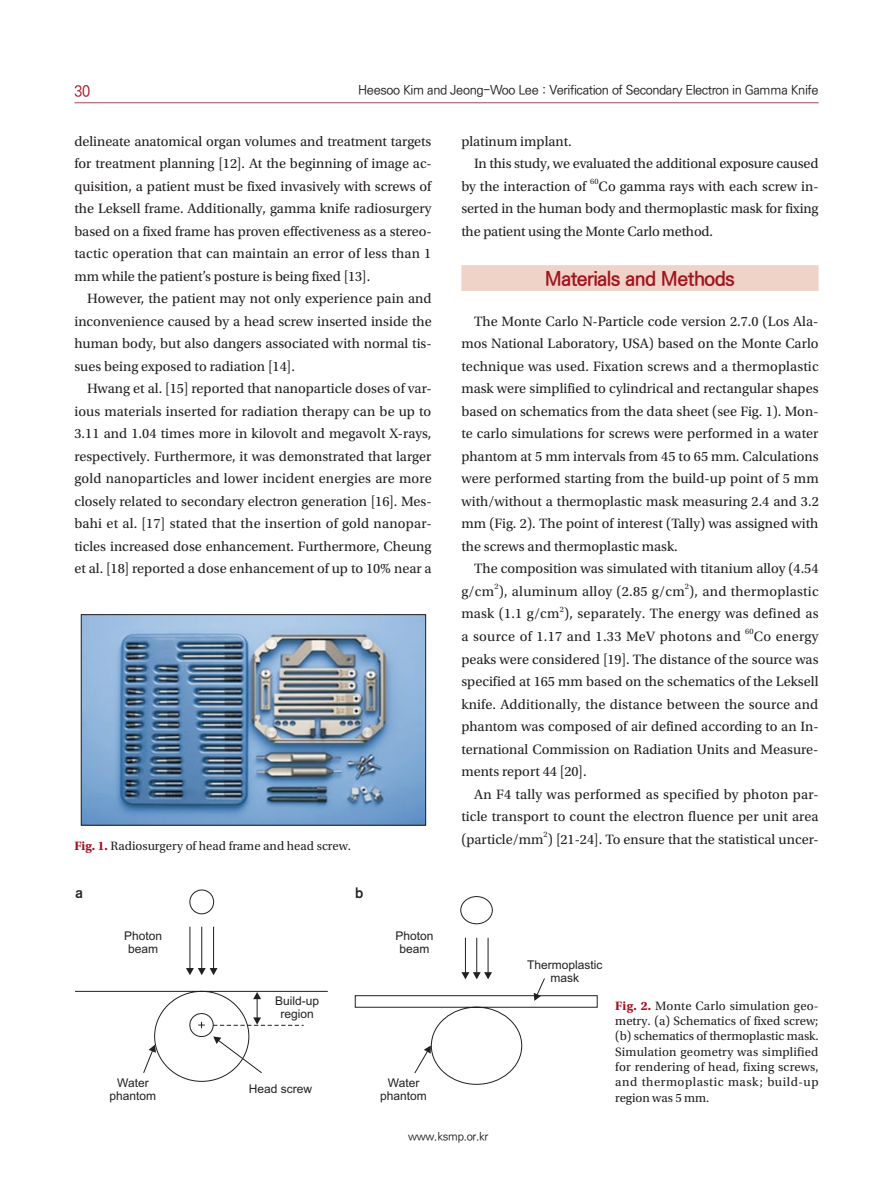
<style>
.page{position:relative;width:893px;height:1191px;background:#fff}
.page>*{position:absolute;margin:0;border:0;box-sizing:border-box;transform-origin:0 0}
.t1{font:700 19.5px "Ko Pub Dotum";letter-spacing:-.025em;color:#a1131d}
.t2{font:500 15px "Ko Pub Dotum";color:#a1131d;scale:.95 1}
.t3{font:15px "Gothic 725 BT Bold A";color:#231f20}
.t4{font:14.25px/22.5px "Utopia Std";color:#231f20;text-align:justify}
.t5{font:14.25px "Utopia Std";letter-spacing:.025em;color:#231f20}
.t6{font:12.75px/15.3px "Utopia Std";letter-spacing:.01em;color:#231f20}
.t7{font:500 12.75px "Ko Pub Dotum";letter-spacing:-.03em;color:#231f20}
.t8{font:12px/13.4px "Arial";color:#231f20;text-align:center}
.t9{font:500 11.25px "Ko Pub Dotum";letter-spacing:-.03em;color:#231f20}
.t10{font:8.25px "Utopia Std";color:#231f20}
.s1{font-weight:700;color:#a1131d}
</style>
<div class="page">
<hr style="left:74px;top:102px;width:745px;height:1px;background:#ad4353">
<div style="left:461px;top:265px;width:358px;height:26px;background:#efd3c8"></div>
<svg style="left:354px;top:896px;width:244px;height:189px"></svg>
<hr style="left:476px;top:937px;width:1px;height:35px;background:#231f20">
<hr style="left:488px;top:937px;width:1px;height:35px;background:#231f20">
<svg style="left:461px;top:972px;width:31px;height:7px"></svg>
<svg style="left:414px;top:1045px;width:17px;height:29px"></svg>
<svg style="left:534px;top:977px;width:12px;height:24px"></svg>
<svg style="left:75px;top:889px;width:253px;height:193px"></svg>
<hr style="left:201px;top:926px;width:1px;height:42px;background:#231f20">
<hr style="left:213px;top:926px;width:1px;height:42px;background:#231f20">
<svg style="left:186px;top:968px;width:32px;height:7px"></svg>
<svg style="left:143px;top:1044px;width:13px;height:30px"></svg>
<svg style="left:213px;top:1036px;width:50px;height:38px"></svg>
<svg style="left:213px;top:992px;width:91px;height:33px"></svg>
<svg style="left:198px;top:1021px;width:7px;height:7px"></svg>
<img style="left:83px;top:616px;width:341px;height:207px">
<div style="left:81px;top:614px;width:345px;height:211px;border:1px solid #231f20"></div>
<p class="t2" style="left:74px;top:84px;width:18px">30</p>
<p class="t7" style="left:358px;top:83px;width:462px">Heesoo Kim and Jeong-Woo Lee：Verification of Secondary Electron in Gamma Knife</p>
<p class="t4" style="left:74px;top:130px;width:359px">delineate anatomical organ volumes and treatment targets for treatment planning [12]. At the beginning of image ac&shy;quisition, a patient must be fixed invasively with screws of the Leksell frame. Additionally, gamma knife radiosurgery based on a fixed frame has proven effectiveness as a stereo&shy;tactic operation that can maintain an error of less than 1 mm while the patient’s posture is being fixed [13].</p>
<p class="t4" style="left:74px;top:288px;width:359px;text-indent:13px">However, the patient may not only experience pain and inconvenience caused by a head screw inserted inside the human body, but also dangers associated with normal tis&shy;sues being exposed to radiation [14].</p>
<p class="t4" style="left:74px;top:378px;width:359px;text-indent:13px">Hwang et al. [15] reported that nanoparticle doses of var&shy;ious materials inserted for radiation therapy can be up to 3.11 and 1.04 times more in kilovolt and megavolt X-rays, respectively. Furthermore, it was demonstrated that larger gold nanoparticles and lower incident energies are more closely related to secondary electron generation [16]. Mes&shy;bahi et al. [17] stated that the insertion of gold nanopar&shy;ticles increased dose enhancement. Furthermore, Cheung et al. [18] reported a dose enhancement of up to 10% near a</p>
<p class="t6" style="left:74px;top:838px;width:278px"><span class="s1">Fig. 1.</span> Radiosurgery of head frame and head screw.</p>
<p class="t3" style="left:75px;top:884px;width:9px">a</p>
<p class="t3" style="left:355px;top:884px;width:10px">b</p>
<p class="t8" style="left:124px;top:929px;width:40px">Photon beam</p>
<p class="t8" style="left:275px;top:993px;width:46px">Build-up region</p>
<p class="t8" style="left:396px;top:929px;width:40px">Photon beam</p>
<p class="t8" style="left:110px;top:1075px;width:48px">Water phantom</p>
<p class="t8" style="left:249px;top:1082px;width:65px">Head screw</p>
<p class="t8" style="left:380px;top:1075px;width:48px">Water phantom</p>
<p class="t4" style="left:461px;top:130px;width:112px">platinum implant.</p>
<p class="t4" style="left:474px;top:153px;width:346px">In this study, we evaluated the additional exposure caused</p>
<p class="t4" style="left:461px;top:175px;width:127px">by the interaction of</p>
<p class="t10" style="left:590px;top:177px;width:10px">60</p>
<p class="t4" style="left:461px;top:175px;width:359px;text-indent:137px">Co gamma rays with each screw in&shy;serted in the human body and thermoplastic mask for fixing the patient using the Monte Carlo method.</p>
<h1 class="t1" style="left:545px;top:269px;width:192px">Materials and Methods</h1>
<p class="t4" style="left:461px;top:310px;width:359px;text-indent:13px">The Monte Carlo N-Particle code version 2.7.0 (Los Ala&shy;mos National Laboratory, USA) based on the Monte Carlo technique was used. Fixation screws and a thermoplastic mask were simplified to cylindrical and rectangular shapes based on schematics from the data sheet (see Fig. 1). Mon&shy;te carlo simulations for screws were performed in a water phantom at 5 mm intervals from 45 to 65 mm. Calculations were performed starting from the build-up point of 5 mm with/without a thermoplastic mask measuring 2.4 and 3.2 mm (Fig. 2). The point of interest (Tally) was assigned with the screws and thermoplastic mask.</p>
<p class="t4" style="left:461px;top:558px;width:359px;text-align:right">The composition was simulated with titanium alloy (4.54 g/cm ), aluminum alloy (2.85 g/cm ), and thermoplastic</p>
<p class="t10" style="left:494px;top:582px;width:6px">2</p>
<p class="t10" style="left:685px;top:582px;width:6px">2</p>
<p class="t4" style="left:461px;top:603px;width:359px">mask (1.1 g/cm ), separately. The energy was defined as</p>
<p class="t10" style="left:560px;top:604px;width:6px">2</p>
<p class="t5" style="left:461px;top:628px;width:281px">a source of 1.17 and 1.33 MeV photons and</p>
<p class="t10" style="left:745px;top:627px;width:10px">60</p>
<p class="t4" style="left:461px;top:625px;width:359px;text-indent:292px">Co energy peaks were considered [19]. The distance of the source was specified at 165 mm based on the schematics of the Leksell knife. Additionally, the distance between the source and phantom was composed of air defined according to an In&shy;ternational Commission on Radiation Units and Measure&shy;ments report 44 [20].</p>
<p class="t4" style="left:461px;top:783px;width:359px;text-indent:13px">An F4 tally was performed as specified by photon par&shy;ticle transport to count the electron fluence per unit area (particle/mm ) [21-24]. To ensure that the statistical uncer-</p>
<p class="t10" style="left:544px;top:829px;width:6px">2</p>
<p class="t8" style="left:527px;top:958px;width:77px">Thermoplastic mask</p>
<p class="t6" style="left:615px;top:998px;width:205px"><span class="s1">Fig. 2.</span> Monte Carlo simulation geo&shy;metry. (a) Schematics of fixed screw; (b) schematics of thermoplastic mask.<br>Simulation geometry was simplified for rendering of head, fixing screws, and thermoplastic mask; build-up region was 5 mm.</p>
<p class="t9" style="left:408px;top:1130px;width:82px">www.ksmp.or.kr</p>
</div>
